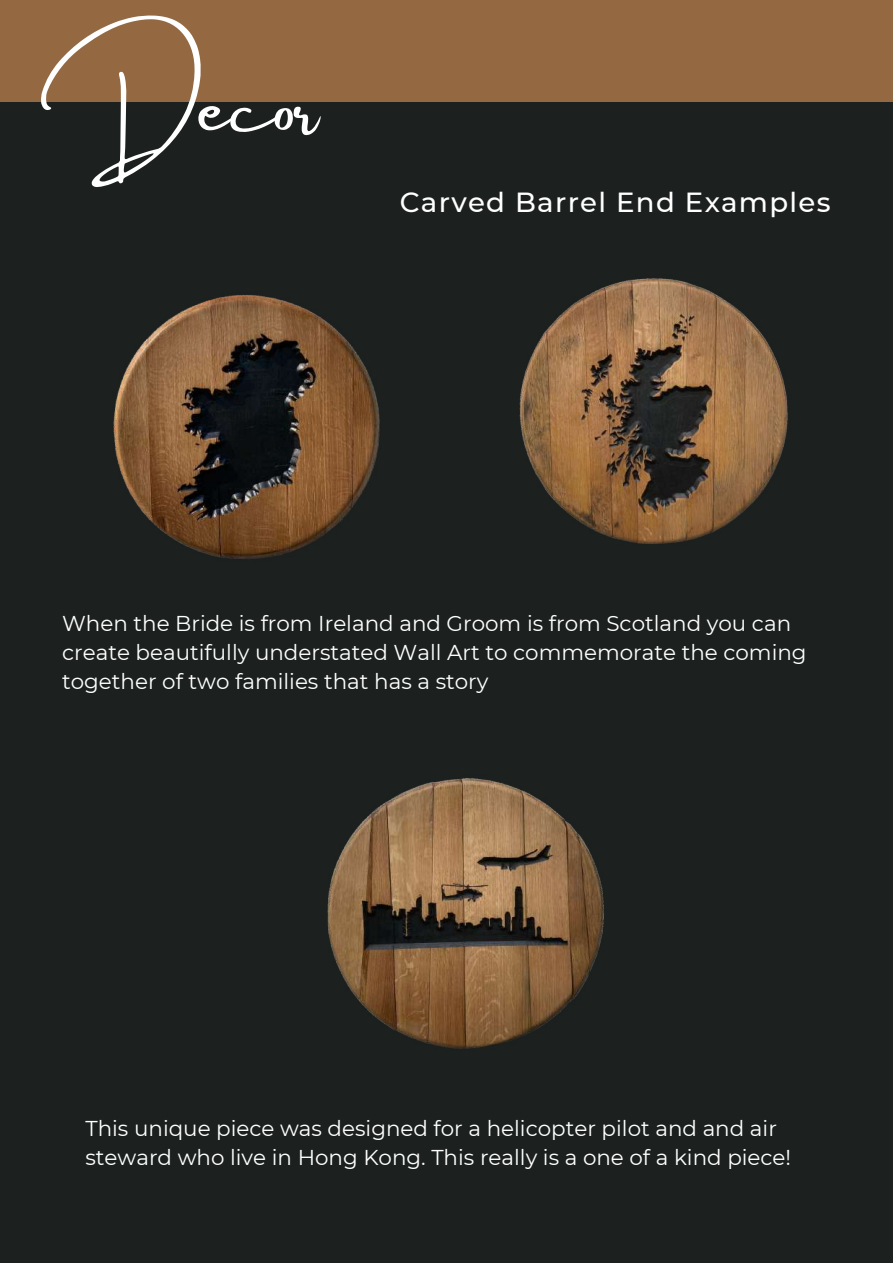
<style>
.page{position:relative;width:893px;height:1264px;background:#fff}
.page>*{position:absolute;margin:0;border:0;box-sizing:border-box;transform-origin:0 0}
.t1{font:76.5px "Amsterdam Two";color:#fff}
.t2{font:500 27.6px "Montserrat";letter-spacing:.045em;color:#fff}
.t3{font:21.45px/29.2px "Montserrat";color:#fff}
</style>
<div class="page">
<div style="left:0;top:0;width:892px;height:1262px;background:#1c2120"></div>
<img style="left:519px;top:278px;width:269px;height:266px">
<img style="left:113px;top:295px;width:267px;height:264px">
<img style="left:327px;top:778px;width:277px;height:271px">
<div style="left:0;top:0;width:892px;height:102px;background:#946942"></div>
<h1 class="t1" style="left:76px;top:64px;width:243px">Decor</h1>
<p class="t2" style="left:399px;top:185px;width:432px">Carved Barrel End Examples</p>
<p class="t3" style="left:62px;top:608px;width:746px">When the Bride is from Ireland and Groom is from Scotland you can create beautifully understated Wall Art to commemorate the coming together of two families that has a story</p>
<p class="t3" style="left:85px;top:1113px;width:707px">This unique piece was designed for a helicopter pilot and and air steward who live in Hong Kong. This really is a one of a kind piece!</p>
</div>
